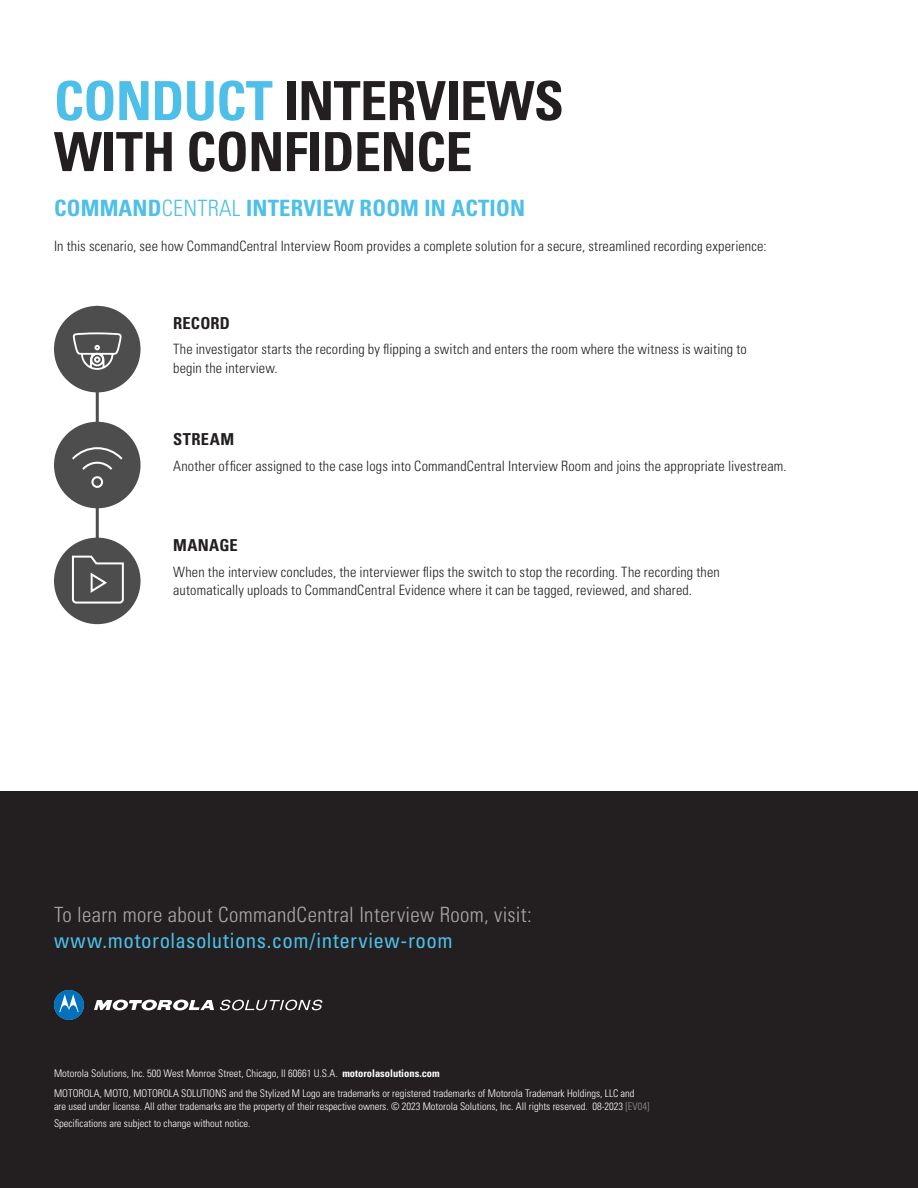
<style>
.page{position:relative;width:918px;height:1188px;background:#fff}
.page>*{position:absolute;margin:0;border:0;box-sizing:border-box;transform-origin:0 0}
.t1{font:700 condensed 54px/51px "Univers LT Std";letter-spacing:-.01em;color:#231f20}
.Subheaders{font:700 condensed 22.5px "Univers LT Std";letter-spacing:.01em;color:#4dbfe8}
.t2{font:300 condensed 21px/25.5px "Univers LT Std";letter-spacing:.02em;color:#a8a9ad}
.t3{font:700 condensed 16.5px "Univers LT Std";letter-spacing:.015em;color:#231f20}
.Body_Text{font:300 condensed 14.25px/18.8px "Univers LT Std";letter-spacing:.01em;color:#231f20}
.t4{font:300 condensed 10.5px/13.5px "Univers LT Std";color:#fff}
.s1{color:#4dbfe8}
.s2{font-weight:300}
.s3{font-weight:400;color:#4dbfe8}
.s4{font-weight:700}
.s5{color:#939598}
</style>
<div class="page">
<div style="left:0;top:791px;width:918px;height:397px;background:#231f20"></div>
<hr style="left:96px;top:306px;width:3px;height:312px;background:#4d4d4d">
<svg style="left:94px;top:1000px;width:120px;height:11px"></svg>
<svg style="left:54px;top:990px;width:30px;height:30px"></svg>
<svg style="left:220px;top:1000px;width:102px;height:10px"></svg>
<div style="left:54px;top:306px;width:87px;height:86px;background:#4d4d4d;border-radius:50%"></div>
<div style="left:54px;top:422px;width:87px;height:86px;background:#4d4d4d;border-radius:50%"></div>
<div style="left:54px;top:538px;width:87px;height:86px;background:#4d4d4d;border-radius:50%"></div>
<svg style="left:72px;top:332px;width:50px;height:38px"></svg>
<svg style="left:72px;top:447px;width:51px;height:41px"></svg>
<svg style="left:71px;top:555px;width:53px;height:49px"></svg>
<p class="t1" style="left:54px;top:75px;width:511px"><span class="s1">CONDUCT</span> INTERVIEWS<br>WITH CONFIDENCE</p>
<p class="Subheaders" style="left:54px;top:194px;width:473px">COMMAND<span class="s2">CENTRAL</span> INTERVIEW ROOM IN ACTION</p>
<p class="Body_Text" style="left:54px;top:236px;width:714px">In this scenario, see how CommandCentral Interview Room provides a complete solution for a secure, streamlined recording experience:</p>
<p class="t3" style="left:173px;top:313px;width:58px">RECORD</p>
<p class="Body_Text" style="left:173px;top:340px;width:575px">The investigator starts the recording by flipping a switch and enters the room where the witness is waiting to begin the interview.</p>
<p class="t3" style="left:173px;top:429px;width:62px">STREAM</p>
<p class="Body_Text" style="left:173px;top:456px;width:615px">Another officer assigned to the case logs into CommandCentral Interview Room and joins the appropriate livestream.</p>
<p class="t3" style="left:173px;top:535px;width:66px">MANAGE</p>
<p class="Body_Text" style="left:173px;top:562px;width:548px">When the interview concludes, the interviewer flips the switch to stop the recording. The recording then automatically uploads to CommandCentral Evidence where it can be tagged, reviewed, and shared.</p>
<p class="t2" style="left:54px;top:902px;width:479px">To learn more about CommandCentral Interview Room, visit: <span class="s3">www.motorolasolutions.com/interview-room</span></p>
<p class="t4" style="left:54px;top:1066px;width:387px">Motorola Solutions, Inc. 500 West Monroe Street, Chicago, Il 60661 U.S.A. <span class="s4">motorolasolutions.com</span></p>
<p class="t4" style="left:54px;top:1086px;width:597px">MOTOROLA, MOTO, MOTOROLA SOLUTIONS and the Stylized M Logo are trademarks or registered trademarks of Motorola Trademark Holdings, LLC and are used under license. All other trademarks are the property of their respective owners. © 2023 Motorola Solutions, Inc. All rights reserved. 08-2023 <span class="s5">[EV04]</span></p>
<p class="t4" style="left:54px;top:1116px;width:198px">Specifications are subject to change without notice.</p>
</div>
